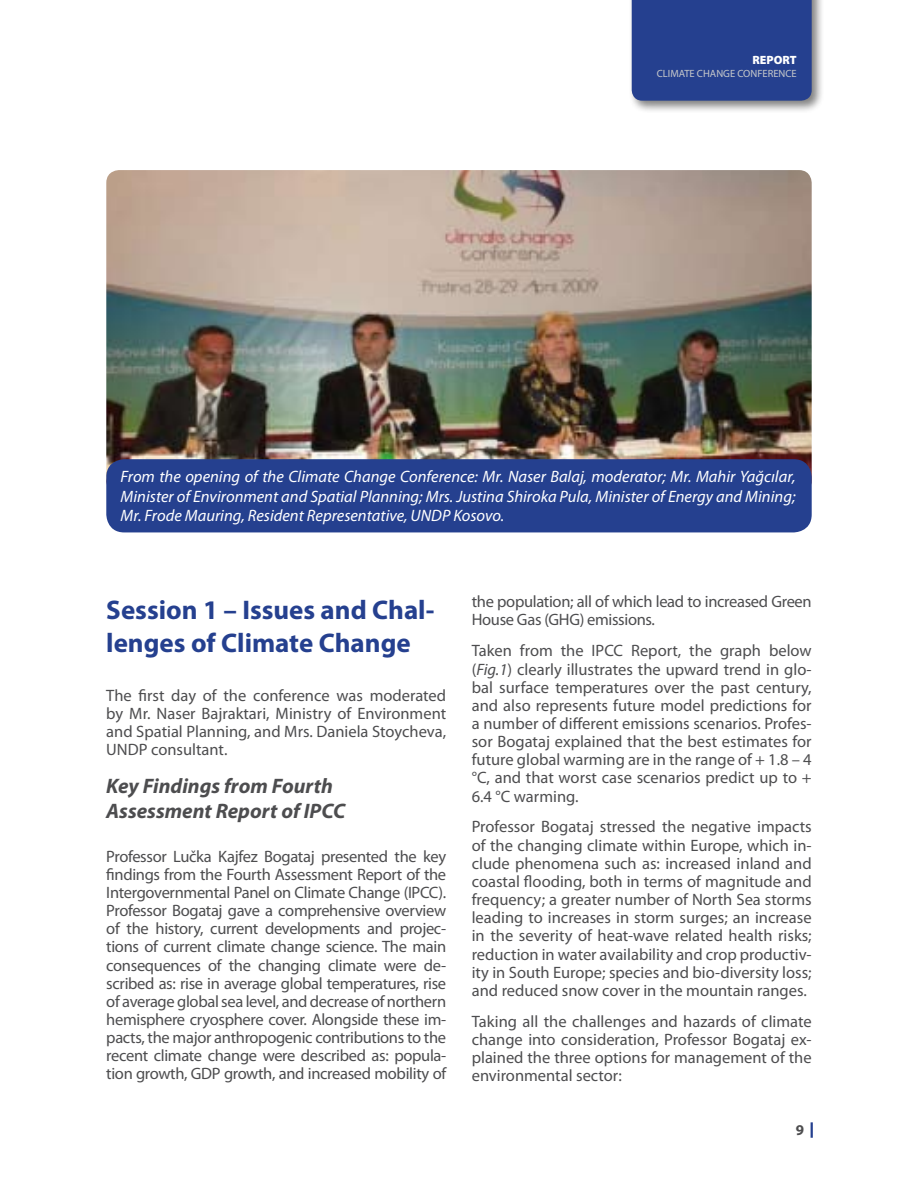
<style>
.page{position:relative;width:918px;height:1188px;background:#fff}
.page>*{position:absolute;margin:0;border:0;box-sizing:border-box;transform-origin:0 0}
.t1{font:700 27px/32.4px "Myriad Pro";color:#25408f}
.t2{font:italic 700 21px/25.2px "Myriad Pro";color:#4d4d4f}
.t3{font:16.5px/18.1px "Myriad Pro";color:#4d4d4f;text-align:justify}
.t4{font:italic 16.5px/19.8px "Myriad Pro";color:#fff;text-align:justify}
.t5{font:16.5px/18.1px "Myriad Pro";letter-spacing:-.02em;color:#4d4d4f}
.t6{font:700 15px "Myriad Pro";color:#4d4d4f}
.t7{font:900 12px "Myriad Pro";color:#fff}
.t8{font:10.5px "Myriad Pro";color:#c6c8ca}
.s1{font-style:italic}
</style>
<div class="page">
<div style="left:628px;top:0;width:203px;height:120px;background:#000;opacity:.5"></div>
<div style="left:632px;top:0;width:180px;height:101px;background:#25408f"></div>
<svg style="left:811px;top:1122px;width:2px;height:16px"></svg>
<img style="left:106px;top:170px;width:706px;height:303px">
<div style="left:106px;top:459px;width:706px;height:73px;background:#25408f;border-radius:18px"></div>
<p class="t7" style="left:752px;top:53px;width:46px">REPORT</p>
<p class="t8" style="left:657px;top:67px;width:141px">CLIMATE CHANGE CONFERENCE</p>
<p class="t4" style="left:121px;top:466px;width:676px">From the opening of the Climate Change Conference: Mr. Naser Balaj, moderator; Mr. Mahir Yağcılar, Minister of Environment and Spatial Planning; Mrs. Justina Shiroka Pula, Minister of Energy and Mining; Mr. Frode Mauring, Resident Representative, UNDP Kosovo.</p>
<h1 class="t1" style="left:106px;top:593px;width:330px">Session 1 – Issues and Chal&shy;lenges of Climate Change</h1>
<p class="t3" style="left:106px;top:686px;width:341px">The first day of the conference was moderated by Mr. Naser Bajraktari, Ministry of Environment and Spatial Planning, and Mrs. Daniela Stoycheva, UNDP consultant.</p>
<p class="t2" style="left:106px;top:773px;width:241px">Key Findings from Fourth<br>Assessment Report of IPCC</p>
<p class="t3" style="left:106px;top:847px;width:341px">Professor Lučka Kajfez Bogataj presented the key findings from the Fourth Assessment Report of the Intergovernmental Panel on Climate Change (IPCC).<br>Professor Bogataj gave a comprehensive overview of the history, current developments and projec&shy;tions of current climate change science. The main consequences of the changing climate were de&shy;scribed as: rise in average global temperatures, rise of average global sea level, and decrease of northern hemisphere cryosphere cover. Alongside these im&shy;pacts, the major anthropogenic contributions to the recent climate change were described as: popula&shy;tion growth, GDP growth, and increased mobility of</p>
<p class="t5" style="left:472px;top:592px;width:341px">the population; all of which lead to increased Green<br>House Gas (GHG) emissions.</p>
<p class="t3" style="left:472px;top:642px;width:341px">Taken from the IPCC Report, the graph below (<span class="s1">Fig.1</span>) clearly illustrates the upward trend in glo&shy;bal surface temperatures over the past century, and also represents future model predictions for a number of different emissions scenarios. Profes&shy;sor Bogataj explained that the best estimates for future global warming are in the range of + 1.8 – 4 °C, and that worst case scenarios predict up to + 6.4 °C warming.</p>
<p class="t3" style="left:472px;top:818px;width:341px">Professor Bogataj stressed the negative impacts of the changing climate within Europe, which in&shy;clude phenomena such as: increased inland and coastal flooding, both in terms of magnitude and frequency; a greater number of North Sea storms leading to increases in storm surges; an increase in the severity of heat-wave related health risks; reduction in water availability and crop productiv&shy;ity in South Europe; species and bio-diversity loss; and reduced snow cover in the mountain ranges.</p>
<p class="t3" style="left:472px;top:1012px;width:341px">Taking all the challenges and hazards of climate change into consideration, Professor Bogataj ex&shy;plained the three options for management of the environmental sector:</p>
<p class="t6" style="left:796px;top:1121px;width:10px">9</p>
</div>
